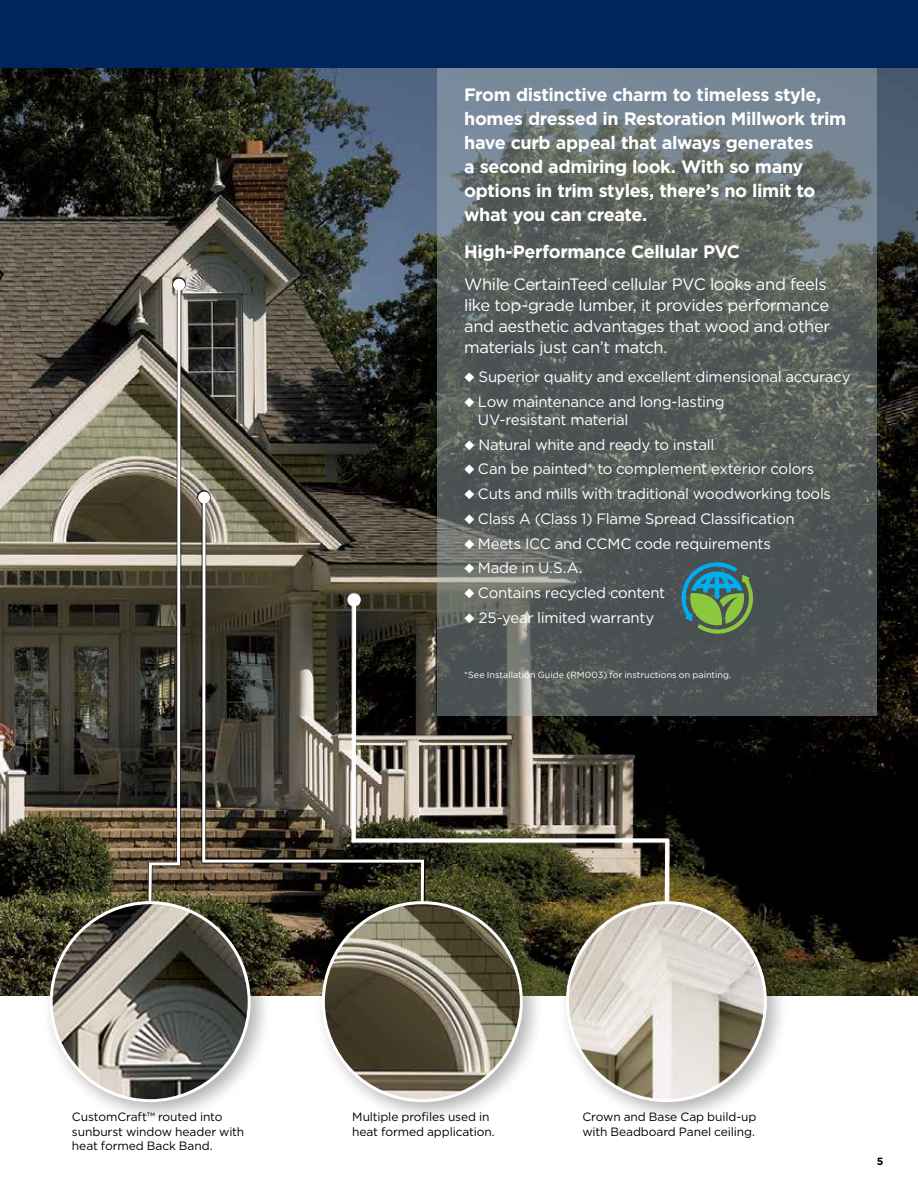
<style>
.page{position:relative;width:918px;height:1188px;background:#fff}
.page>*{position:absolute;margin:0;border:0;box-sizing:border-box;transform-origin:0 0}
.t1{font:700 18px/24px "Gotham";letter-spacing:-.025em;color:#fff}
.t2{font:16.5px/21px "Gotham";letter-spacing:-.025em;color:#fff}
.t3{font:15px/18px "Gotham";letter-spacing:-.02em;color:#fff}
.t4{font:12px/14.4px "Gotham";letter-spacing:-.01em;color:#000}
.t5{font:700 10.5px "Gotham";color:#000}
.t6{font:9px "Gotham";color:#fff}
</style>
<div class="page">
<img style="left:0;top:68px;width:918px;height:928px">
<svg style="left:437px;top:68px;width:440px;height:648px;background:#5c6464"></svg>
<svg style="left:197px;top:490px;width:228px;height:403px;background:#474034"></svg>
<svg style="left:201px;top:495px;width:225px;height:424px;background:#554f43"></svg>
<div style="left:198px;top:492px;width:12px;height:12px;background:#fff;border-radius:50%"></div>
<svg style="left:347px;top:592px;width:322px;height:301px;background:#54544c"></svg>
<svg style="left:351px;top:597px;width:319px;height:322px;background:#535249"></svg>
<div style="left:349px;top:594px;width:12px;height:12px;background:#fff;border-radius:50%"></div>
<svg style="left:147px;top:277px;width:39px;height:616px;background:#686154"></svg>
<svg style="left:147px;top:282px;width:35px;height:611px;background:#726d60"></svg>
<div style="left:173px;top:279px;width:12px;height:12px;background:#fff;border-radius:50%"></div>
<div style="left:0;top:0;width:918px;height:68px;background:#00245d"></div>
<div style="left:42px;top:893px;width:230px;height:231px;background:#000;opacity:.3"></div>
<img style="left:51px;top:903px;width:198px;height:198px;border-radius:99px">
<div style="left:314px;top:893px;width:230px;height:231px;background:#000;opacity:.3"></div>
<img style="left:323px;top:903px;width:198px;height:198px;border-radius:99px">
<div style="left:558px;top:893px;width:231px;height:231px;background:#000;opacity:.3"></div>
<img style="left:567px;top:903px;width:198px;height:198px;border-radius:99px">
<svg style="left:682px;top:562px;width:71px;height:72px;background:#4f876c"></svg>
<p class="t1" style="left:464px;top:82px;width:384px">From distinctive charm to timeless style, homes dressed in Restoration Millwork trim have curb appeal that always generates<br>a second admiring look. With so many options in trim styles, there’s no limit to what you can create.</p>
<p class="t1" style="left:464px;top:240px;width:278px">High-Performance Cellular PVC</p>
<p class="t2" style="left:464px;top:274px;width:367px">While CertainTeed cellular PVC looks and feels like top-grade lumber, it provides performance and aesthetic advantages that wood and other materials just can’t match.</p>
<p class="t3" style="left:464px;top:367px;width:388px">◆ Superior quality and excellent dimensional accuracy</p>
<p class="t3" style="left:478px;top:392px;width:248px;text-indent:-14px">◆ Low maintenance and long-lasting<br>UV-resistant material</p>
<p class="t3" style="left:464px;top:435px;width:252px">◆ Natural white and ready to install</p>
<p class="t3" style="left:464px;top:460px;width:352px">◆ Can be painted* to complement exterior colors</p>
<p class="t3" style="left:464px;top:484px;width:368px">◆ Cuts and mills with traditional woodworking tools</p>
<p class="t3" style="left:464px;top:509px;width:332px">◆ Class A (Class 1) Flame Spread Classification</p>
<p class="t3" style="left:464px;top:534px;width:308px">◆ Meets ICC and CCMC code requirements</p>
<p class="t3" style="left:464px;top:559px;width:120px">◆ Made in U.S.A.</p>
<p class="t3" style="left:464px;top:583px;width:203px">◆ Contains recycled content</p>
<p class="t3" style="left:464px;top:608px;width:192px">◆ 25-year limited warranty</p>
<p class="t6" style="left:464px;top:669px;width:269px">*See Installation Guide (RM003) for instructions on painting.</p>
<p class="t4" style="left:72px;top:1110px;width:174px">CustomCraft™ routed into sunburst window header with heat formed Back Band.</p>
<p class="t4" style="left:582px;top:1110px;width:176px">Crown and Base Cap build-up with Beadboard Panel ceiling.</p>
<p class="t4" style="left:352px;top:1110px;width:144px">Multiple profiles used in heat formed application.</p>
<p class="t5" style="left:877px;top:1155px;width:8px">5</p>
</div>
